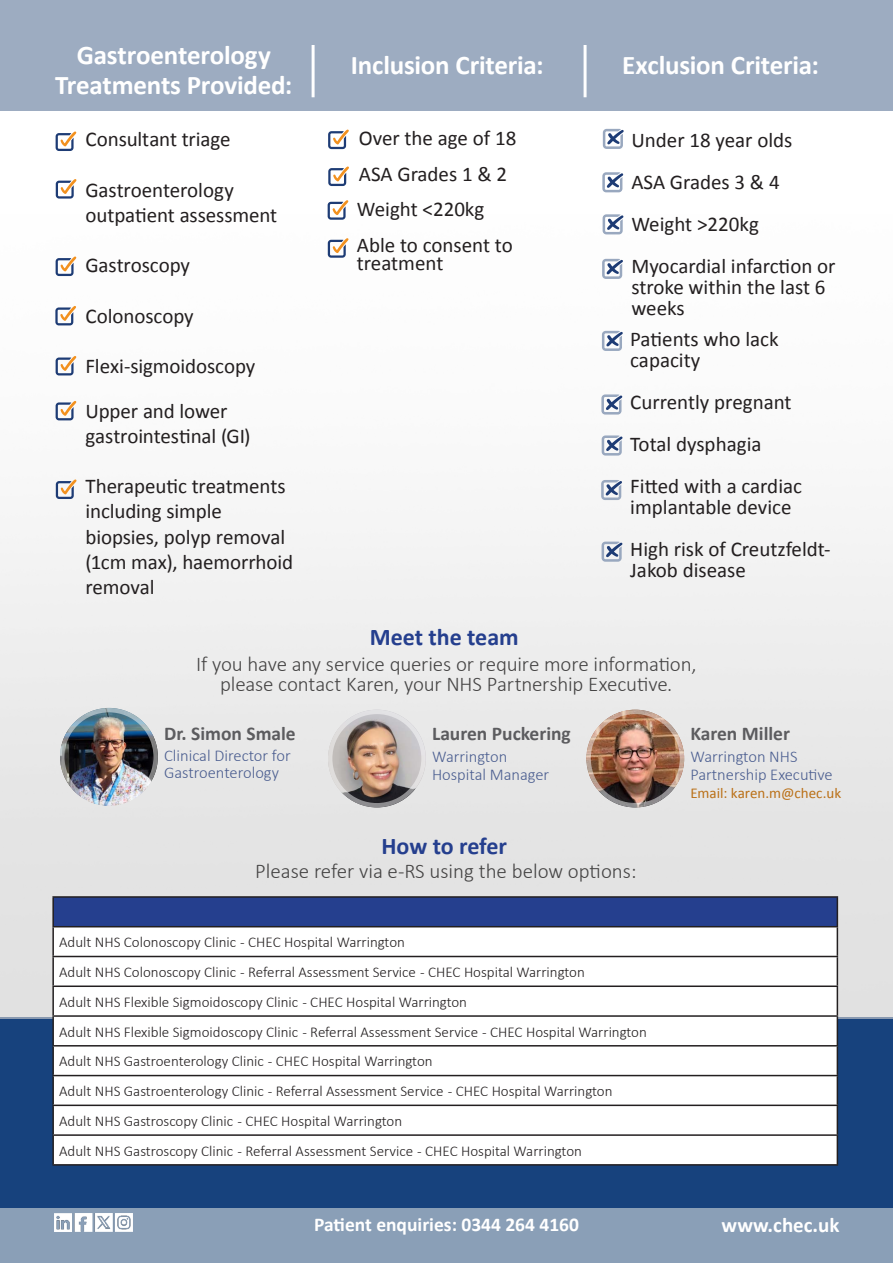
<style>
.page{position:relative;width:893px;height:1263px;background:#fff}
.page>*{position:absolute;margin:0;border:0;box-sizing:border-box;transform-origin:0 0}
.t1{font:700 27px/30px "Calibri";letter-spacing:-.01em;color:#fff;text-align:center}
.t2{font:700 24px "Calibri";color:#253f8e}
.t3{font:21px/21px "Calibri";letter-spacing:-.005em;color:#231f20}
.t4{font:300 21px "Calibri";letter-spacing:-.005em;color:#454444}
.t5{font:700 21px "Calibri";color:#fff}
.t6{font:700 19.5px "Calibri";color:#5c5c5f}
.t7{font:700 19.5px "Calibri";color:#fff}
.t8{font:300 16.5px/18px "Calibri";color:#4b5e90}
.t9{font:300 15px "Calibri";color:#231f20}
.t10{font:15px "Calibri";color:#ba7017}
</style>
<div class="page">
<div style="left:0;top:0;width:893px;height:111px;background:#9dacc1"></div>
<div style="left:0;top:1018px;width:893px;height:191px;background:#17427d"></div>
<svg style="left:603px;top:129px;width:21px;height:20px"></svg>
<svg style="left:602px;top:172px;width:21px;height:20px"></svg>
<svg style="left:603px;top:214px;width:20px;height:20px"></svg>
<svg style="left:602px;top:259px;width:21px;height:20px"></svg>
<svg style="left:602px;top:331px;width:21px;height:20px"></svg>
<svg style="left:601px;top:394px;width:21px;height:21px"></svg>
<svg style="left:602px;top:435px;width:20px;height:21px"></svg>
<svg style="left:601px;top:480px;width:21px;height:20px"></svg>
<svg style="left:602px;top:542px;width:20px;height:20px"></svg>
<svg style="left:328px;top:129px;width:21px;height:20px"></svg>
<svg style="left:328px;top:166px;width:21px;height:20px"></svg>
<svg style="left:328px;top:200px;width:20px;height:20px"></svg>
<svg style="left:328px;top:238px;width:20px;height:20px"></svg>
<hr style="left:312px;top:45px;width:3px;height:52px;background:#fff">
<svg style="left:56px;top:131px;width:20px;height:20px"></svg>
<svg style="left:56px;top:179px;width:20px;height:20px"></svg>
<svg style="left:56px;top:256px;width:20px;height:20px"></svg>
<svg style="left:56px;top:479px;width:21px;height:20px"></svg>
<svg style="left:55px;top:306px;width:21px;height:19px"></svg>
<svg style="left:56px;top:356px;width:20px;height:19px"></svg>
<div style="left:0;top:1209px;width:893px;height:54px;background:#8a9fb7"></div>
<img style="left:55px;top:1213px;width:77px;height:18px">
<hr style="left:584px;top:45px;width:3px;height:52px;background:#fff">
<div style="left:53px;top:897px;width:784px;height:30px;background:#253f8e"></div>
<div style="left:54px;top:927px;width:783px;height:237px;background:#fff"></div>
<hr style="left:52px;top:896px;width:786px;height:2px;background:#231f20">
<hr style="left:52px;top:898px;width:2px;height:28px;background:#231f20">
<hr style="left:52px;top:926px;width:786px;height:1px;background:#231f20">
<hr style="left:52px;top:927px;width:2px;height:29px;background:#231f20">
<hr style="left:52px;top:956px;width:786px;height:1px;background:#231f20">
<hr style="left:52px;top:957px;width:2px;height:28px;background:#231f20">
<hr style="left:52px;top:985px;width:786px;height:2px;background:#231f20">
<hr style="left:52px;top:987px;width:2px;height:28px;background:#231f20">
<hr style="left:52px;top:1015px;width:786px;height:2px;background:#231f20">
<hr style="left:52px;top:1017px;width:2px;height:28px;background:#231f20">
<hr style="left:52px;top:1045px;width:786px;height:1px;background:#231f20">
<hr style="left:52px;top:1046px;width:2px;height:29px;background:#231f20">
<hr style="left:52px;top:1075px;width:786px;height:1px;background:#231f20">
<hr style="left:52px;top:1076px;width:2px;height:28px;background:#231f20">
<hr style="left:52px;top:1104px;width:786px;height:2px;background:#231f20">
<hr style="left:52px;top:1106px;width:2px;height:28px;background:#231f20">
<hr style="left:52px;top:1134px;width:786px;height:2px;background:#231f20">
<hr style="left:52px;top:1136px;width:2px;height:28px;background:#231f20">
<svg style="left:837px;top:898px;width:1px;height:266px"></svg>
<hr style="left:52px;top:1164px;width:786px;height:1px;background:#231f20">
<img style="left:586px;top:710px;width:98px;height:97px">
<img style="left:328px;top:710px;width:98px;height:97px">
<img style="left:60px;top:708px;width:98px;height:98px">
<svg style="left:56px;top:401px;width:20px;height:19px"></svg>
<p class="t1" style="left:55px;top:39px;width:239px">Gastroenterology<br>Treatments Provided:</p>
<p class="t3" style="left:86px;top:128px;width:146px">Consultant triage</p>
<p class="t3" style="left:86px;top:177px;width:193px;line-height:25.2px">Gastroenterology outpatient assessment</p>
<p class="t3" style="left:86px;top:254px;width:106px">Gastroscopy</p>
<p class="t3" style="left:86px;top:305px;width:110px">Colonoscopy</p>
<p class="t3" style="left:86px;top:355px;width:171px">Flexi-sigmoidoscopy</p>
<p class="t3" style="left:85px;top:400px;width:143px">Upper and lower</p>
<p class="t3" style="left:85px;top:425px;width:167px">gastrointestinal (GI)</p>
<p class="t3" style="left:85px;top:473px;width:209px;line-height:25.2px">Therapeutic treatments including simple biopsies, polyp removal (1cm max), haemorrhoid removal</p>
<p class="t1" style="left:351px;top:49px;width:194px">Inclusion Criteria:</p>
<p class="t3" style="left:359px;top:127px;width:159px">Over the age of 18</p>
<p class="t3" style="left:359px;top:163px;width:150px">ASA Grades 1 &amp; 2</p>
<p class="t3" style="left:357px;top:198px;width:129px">Weight &lt;220kg</p>
<p class="t3" style="left:357px;top:236px;width:157px;line-height:18px">Able to consent to treatment</p>
<p class="t2" style="left:370px;top:620px;width:150px">Meet the team</p>
<p class="t1" style="left:622px;top:49px;width:198px">Exclusion Criteria:</p>
<p class="t3" style="left:631px;top:129px;width:163px">Under 18 year olds</p>
<p class="t3" style="left:631px;top:171px;width:150px">ASA Grades 3 &amp; 4</p>
<p class="t3" style="left:631px;top:213px;width:129px">Weight &gt;220kg</p>
<p class="t3" style="left:631px;top:255px;width:206px">Myocardial infarction or stroke within the last 6 weeks</p>
<p class="t3" style="left:630px;top:328px;width:150px">Patients who lack capacity</p>
<p class="t3" style="left:630px;top:391px;width:163px">Currently pregnant</p>
<p class="t3" style="left:630px;top:433px;width:133px">Total dysphagia</p>
<p class="t3" style="left:630px;top:475px;width:173px">Fitted with a cardiac implantable device</p>
<p class="t3" style="left:630px;top:538px;width:202px">High risk of Creutzfeldt-<br>Jakob disease</p>
<p class="t4" style="left:196px;top:651px;width:502px">If you have any service queries or require more information,</p>
<p class="t4" style="left:220px;top:671px;width:454px">please contact Karen, your NHS Partnership Executive.</p>
<p class="t6" style="left:164px;top:720px;width:133px">Dr. Simon Smale</p>
<p class="t8" style="left:164px;top:747px;width:128px;line-height:16.5px">Clinical Director for<br>Gastroenterology</p>
<p class="t6" style="left:432px;top:720px;width:140px">Lauren Puckering</p>
<p class="t8" style="left:432px;top:748px;width:119px">Warrington<br>Hospital Manager</p>
<p class="t2" style="left:381px;top:829px;width:127px">How to refer</p>
<p class="t4" style="left:255px;top:858px;width:383px">Please refer via e-RS using the below options:</p>
<p class="t9" style="left:59px;top:933px;width:347px">Adult NHS Colonoscopy Clinic - CHEC Hospital Warrington</p>
<p class="t9" style="left:59px;top:963px;width:527px">Adult NHS Colonoscopy Clinic - Referral Assessment Service - CHEC Hospital Warrington</p>
<p class="t9" style="left:59px;top:992px;width:409px">Adult NHS Flexible Sigmoidoscopy Clinic - CHEC Hospital Warrington</p>
<p class="t9" style="left:59px;top:1022px;width:589px">Adult NHS Flexible Sigmoidoscopy Clinic - Referral Assessment Service - CHEC Hospital Warrington</p>
<p class="t9" style="left:59px;top:1052px;width:375px">Adult NHS Gastroenterology Clinic - CHEC Hospital Warrington</p>
<p class="t9" style="left:59px;top:1082px;width:555px">Adult NHS Gastroenterology Clinic - Referral Assessment Service - CHEC Hospital Warrington</p>
<p class="t9" style="left:59px;top:1111px;width:344px">Adult NHS Gastroscopy Clinic - CHEC Hospital Warrington</p>
<p class="t9" style="left:59px;top:1141px;width:524px">Adult NHS Gastroscopy Clinic - Referral Assessment Service - CHEC Hospital Warrington</p>
<p class="t7" style="left:314px;top:1211px;width:266px">Patient enquiries: 0344 264 4160</p>
<p class="t6" style="left:690px;top:720px;width:101px">Karen Miller</p>
<p class="t8" style="left:690px;top:748px;width:144px">Warrington NHS<br>Partnership Executive</p>
<p class="t10" style="left:690px;top:783px;width:152px">Email: karen.m@chec.uk</p>
<p class="t5" style="left:722px;top:1210px;width:119px">www.chec.uk</p>
</div>
